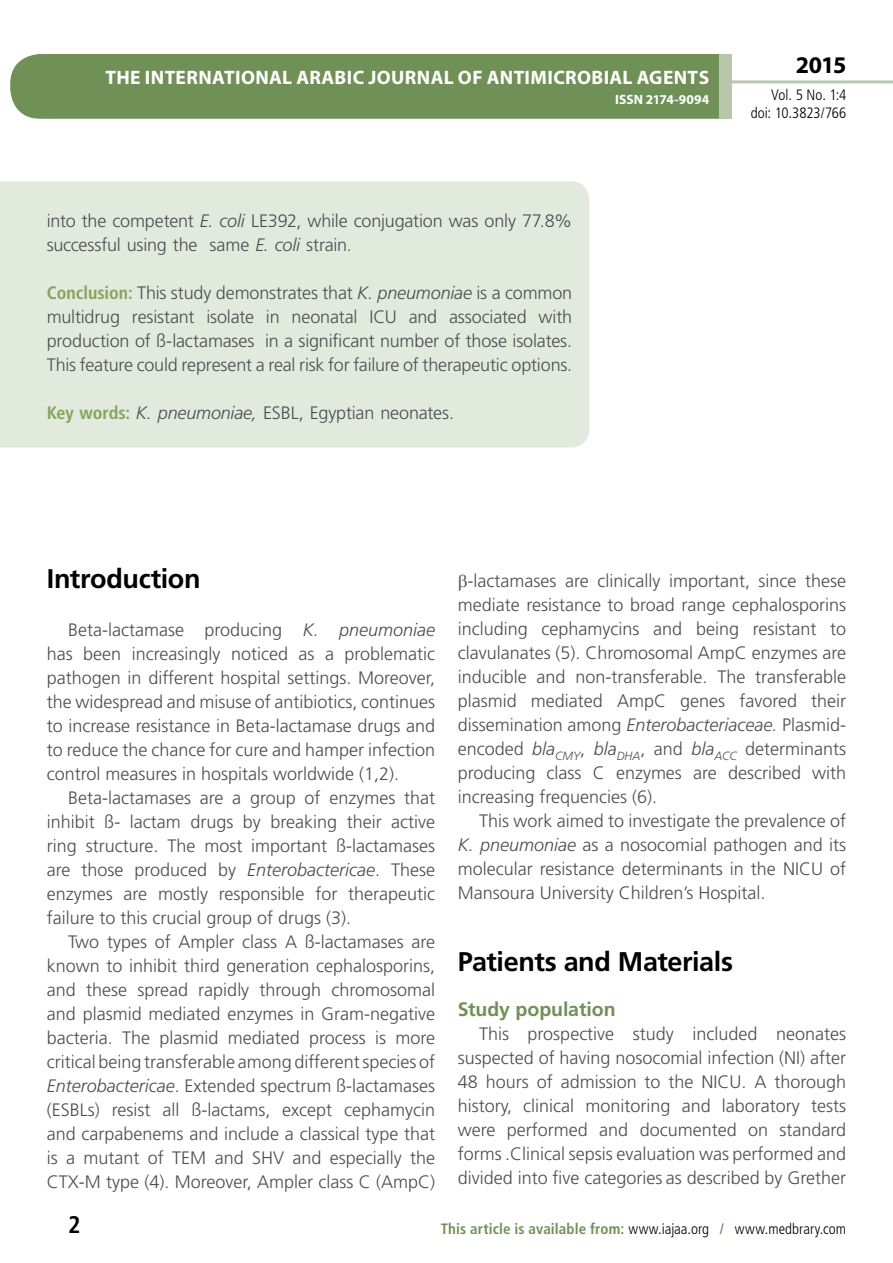
<style>
.page{position:relative;width:893px;height:1263px;background:#fff}
.page>*{position:absolute;margin:0;border:0;box-sizing:border-box;transform-origin:0 0}
.t1{font:700 27px "Frutiger LT Std";letter-spacing:-.015em;color:#000}
.t2{font:700 24px "Myriad Pro";color:#000}
.t3{font:700 condensed 24px "Frutiger LT Std";color:#000}
.t4{font:700 19.5px "Myriad Pro";letter-spacing:.02em;color:#fff}
.t5{font:700 19.5px "Frutiger LT Std";letter-spacing:-.005em;color:#6f9155}
.t6{font:300 18px/24px "Frutiger LT Std";color:#4d4d4f;text-align:justify}
.t7{font:300 condensed 15px/18px "Frutiger LT Std";letter-spacing:.005em;color:#000;text-align:right}
.t8{font:700 13.5px "Myriad Pro";letter-spacing:-.01em;color:#fff}
.t9{font:700 13.5px "Myriad Pro";letter-spacing:.01em;color:#fff}
.s1{font-style:italic}
.s2{font-weight:700;font-stretch:condensed;color:#8aa259}
.s3{font-weight:700;color:#6f9155}
</style>
<div class="page">
<div style="left:10px;top:54px;width:775px;height:65px;background:#6f9155;border-radius:30px"></div>
<div style="left:732px;top:0;width:161px;height:157px;background:#fff"></div>
<hr style="left:730px;top:80px;width:163px;height:3px;background:#b7c8aa">
<div style="left:719px;top:54px;width:13px;height:65px;background:#b7c8aa"></div>
<div style="left:0;top:181px;width:589px;height:266px;background:#e2e9dd"></div>
<p class="t4" style="left:105px;top:65px;width:605px">THE INTERNATIONAL ARABIC JOURNAL OF ANTI MICROBIAL AGENTS</p>
<p class="t9" style="left:615px;top:90px;width:13px">ISSN</p>
<p class="t8" style="left:646px;top:90px;width:65px">2174-9094</p>
<p class="t6" style="left:47px;top:209px;width:527px">into the competent <span class="s1">E. coli</span> LE392, while conjugation was only 77.8% successful using the same <span class="s1">E. coli</span> strain.</p>
<p class="t6" style="left:47px;top:281px;width:527px"><span class="s2">Conclusion:</span> This study demonstrates that <span class="s1">K. pneumoniae</span> is a common multidrug resistant isolate in neonatal ICU and associated with production of ß-lactamases in a significant number of those isolates.<br>This feature could represent a real risk for failure of therapeutic options.</p>
<p class="t6" style="left:47px;top:401px;width:409px"><span class="s2">Key words:</span> <span class="s1">K. pneumoniae,</span> ESBL, Egyptian neonates.</p>
<h2 class="t2" style="left:796px;top:49px;width:52px">2015</h2>
<p class="t7" style="left:751px;top:86px;width:97px">Vol. 5 No. 1:4 doi: 10.3823/766</p>
<h1 class="t1" style="left:47px;top:563px;width:155px">Introduction</h1>
<p class="t6" style="left:47px;top:618px;width:390px;text-indent:21px">Beta-lactamase producing <span class="s1">K. pneumoniae </span>has been increasingly noticed as a problematic pathogen in different hospital settings. Moreover, the widespread and misuse of antibiotics, continues to increase resistance in Beta-lactamase drugs and to reduce the chance for cure and hamper infection control measures in hospitals worldwide (1,2).</p>
<p class="t6" style="left:47px;top:786px;width:390px;text-indent:21px">Beta-lactamases are a group of enzymes that inhibit ß- lactam drugs by breaking their active ring structure. The most important ß-lactamases are those produced by <span class="s1">Enterobactericae</span>. These enzymes are mostly responsible for therapeutic failure to this crucial group of drugs (3).</p>
<p class="t6" style="left:47px;top:930px;width:390px;text-indent:21px">Two types of Ampler class A ß-lactamases are known to inhibit third generation cephalosporins, and these spread rapidly through chromosomal and plasmid mediated enzymes in Gram-negative bacteria. The plasmid mediated process is more critical being transferable among different species of <span class="s1">Enterobactericae</span>. Extended spectrum ß-lactamases (ESBLs) resist all ß-lactams, except cephamycin and carpabenems and include a classical type that is a mutant of TEM and SHV and especially the CTX-M type (4). Moreover, Ampler class C (AmpC)</p>
<p class="t6" style="left:458px;top:569px;width:390px;text-indent:10px">-lactamases are clinically important, since these mediate resistance to broad range cephalosporins including cephamycins and being resistant to clavulanates (5). Chromosomal AmpC enzymes are inducible and non-transferable. The transferable plasmid mediated AmpC genes favored their dissemination among <span class="s1">Enterobacteriaceae.</span> Plasmid&shy;encoded <span class="s1">bla</span><sub>CMY</sub>, <span class="s1">bla</span><sub>DHA</sub>, and <span class="s1">bla</span><sub>ACC</sub> determinants producing class C enzymes are described with increasing frequencies (6).</p>
<p class="t6" style="left:458px;top:809px;width:390px;text-indent:21px">This work aimed to investigate the prevalence of <span class="s1">K. pneumoniae</span> as a nosocomial pathogen and its molecular resistance determinants in the NICU of Mansoura University Children’s Hospital.</p>
<h1 class="t1" style="left:458px;top:946px;width:277px">Patients and Materials</h1>
<p class="t5" style="left:458px;top:998px;width:159px">Study population</p>
<p class="t6" style="left:458px;top:1022px;width:390px;text-indent:21px">This prospective study included neonates suspected of having nosocomial infection (NI) after 48 hours of admission to the NICU. A thorough history, clinical monitoring and laboratory tests were performed and documented on standard forms .Clinical sepsis evaluation was performed and divided into five categories as described by Grether</p>
<h2 class="t3" style="left:68px;top:1210px;width:14px">2</h2>
<p class="t7" style="left:441px;top:1219px;width:407px"><span class="s3">This article is available from:</span> www.iajaa.org <span class="s3">/</span> www.medbrary.com</p>
</div>
